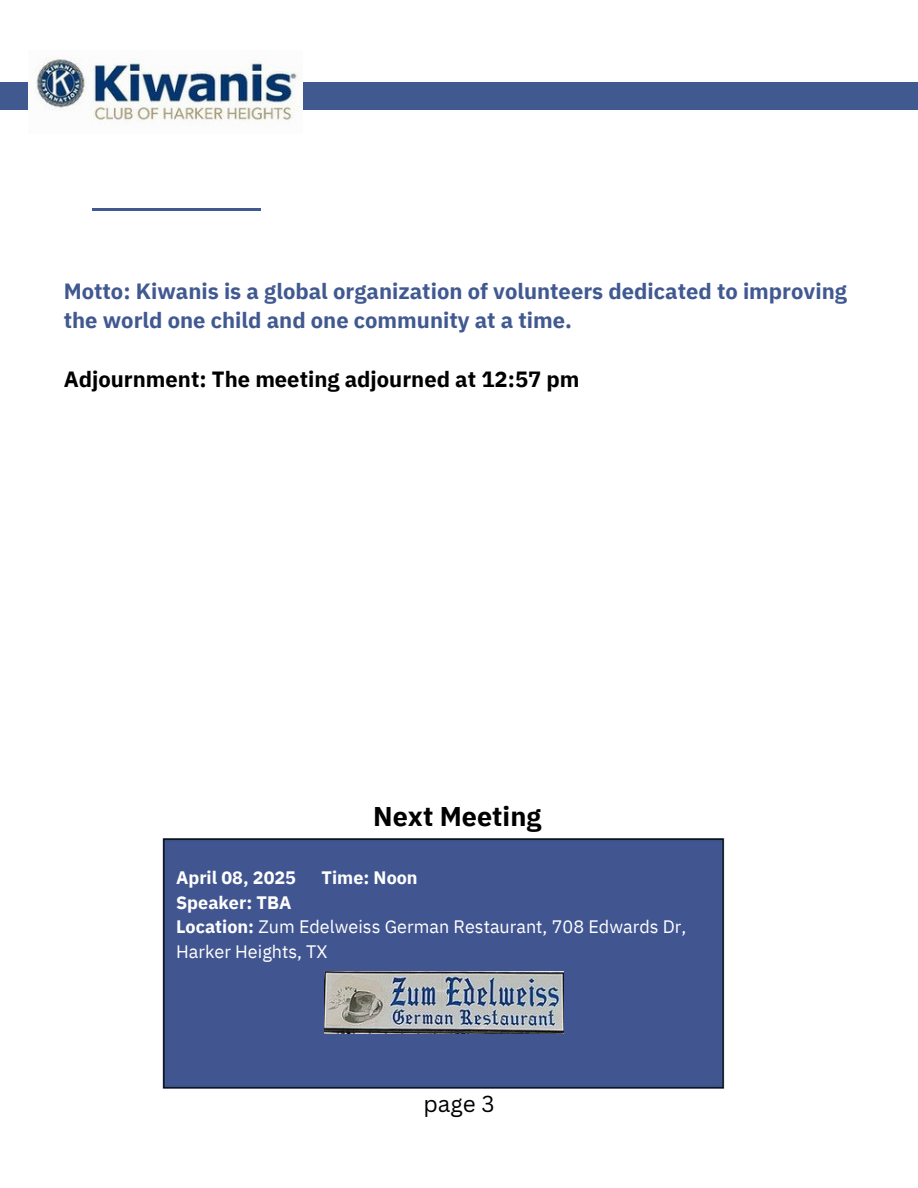
<style>
.page{position:relative;width:918px;height:1188px;background:#fff}
.page>*{position:absolute;margin:0;border:0;box-sizing:border-box;transform-origin:0 0}
.t1{font:700 27px "IBM Plex Sans";color:#000}
.t2{font:22.5px "Canva Sans";color:#000}
.t3{font:700 22.05px/29.2px "IBM Plex Sans";color:#415991}
.t4{font:700 22.05px "IBM Plex Sans";color:#000}
.t5{font:18px/24.8px "IBM Plex Sans";color:#fff}
.t6{font:700 18px "IBM Plex Sans";color:#fff}
.s1{font-weight:700}
</style>
<div class="page">
<div style="left:162px;top:838px;width:563px;height:251px;background:#415591"></div>
<img style="left:324px;top:971px;width:240px;height:62px">
<div style="left:0;top:82px;width:918px;height:28px;background:#415991"></div>
<img style="left:28px;top:58px;width:275px;height:65px">
<hr style="left:92px;top:209px;width:168px;height:2px;background:#415991">
<p class="t3" style="left:64px;top:276px;width:785px">Motto: Kiwanis is a global organization of volunteers dedicated to improving the world one child and one community at a time.</p>
<h2 class="t4" style="left:64px;top:364px;width:517px">Adjournment: The meeting adjourned at 12:57 pm</h2>
<h2 class="t1" style="left:373px;top:798px;width:170px">Next Meeting</h2>
<h1 class="t6" style="left:176px;top:866px;width:122px">April 08, 2025</h1>
<h1 class="t6" style="left:322px;top:866px;width:98px">Time: Noon</h1>
<p class="t6" style="left:176px;top:890px;width:117px">Speaker: TBA</p>
<p class="t5" style="left:176px;top:914px;width:512px"><span class="s1">Location:</span> Zum Edelweiss German Restaurant, 708 Edwards Dr,<br>Harker Heights, TX</p>
<p class="t2" style="left:424px;top:1088px;width:72px">page 3</p>
</div>
